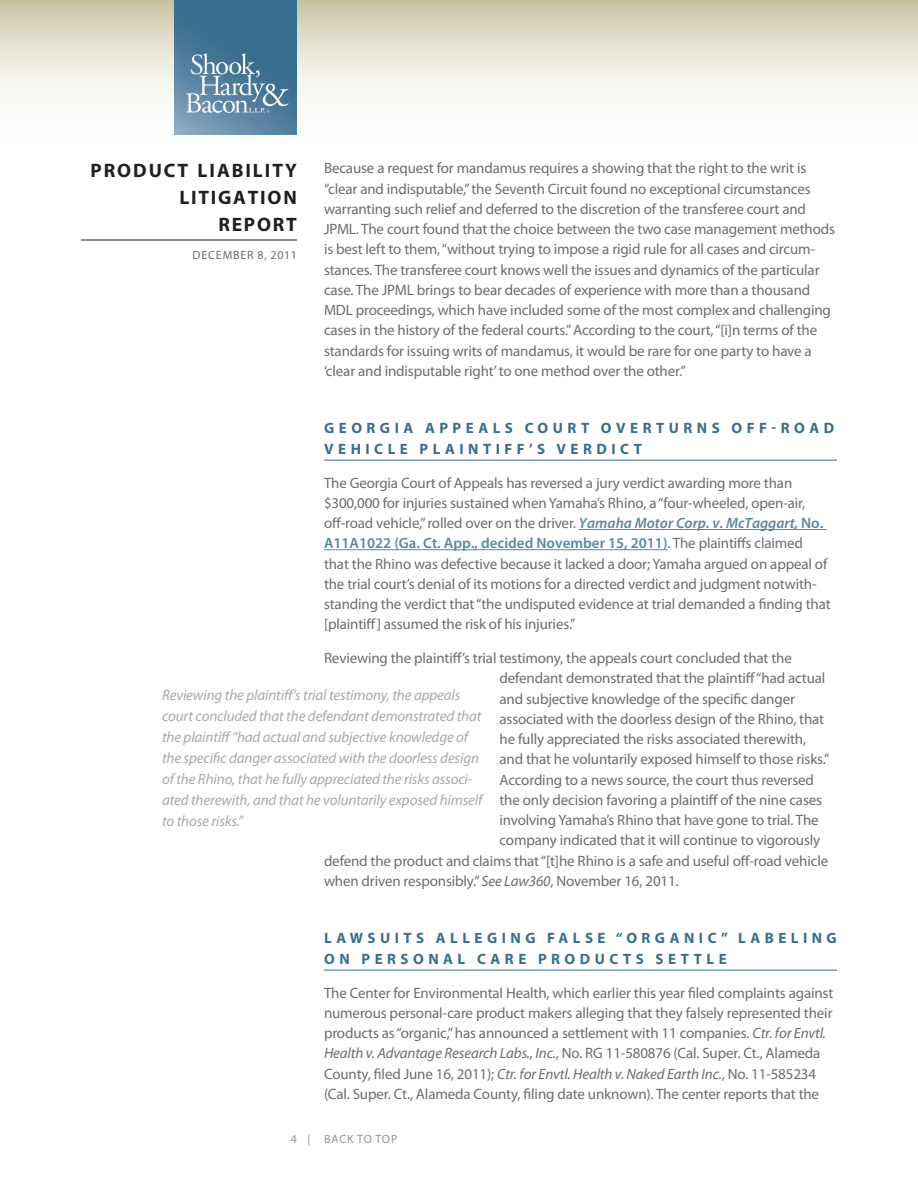
<style>
.page{position:relative;width:918px;height:1188px;background:#fff}
.page>*{position:absolute;margin:0;border:0;box-sizing:border-box;transform-origin:0 0}
.t1{font:700 19.5px/27px "Myriad Pro";letter-spacing:.095em;color:#231f20;text-align:right}
.Body{font:15px/20.2px "Myriad Pro";letter-spacing:-.01em;color:#6c6d70}
.PullQuote{font:italic 15px/21px "Myriad Pro";letter-spacing:-.01em;color:#a8a9ad}
.Head{font:700 15px/21px "Myriad Pro";letter-spacing:.3em;color:#386e8f}
.t2{font:12px "Myriad Pro";letter-spacing:.07em;color:#6c6d70}
.t3{font:12px "Myriad Pro";letter-spacing:.06em;color:#939598}
.s1{font-weight:600;font-style:italic;color:#5c87a1}
.s2{font-weight:600;color:#5c87a1}
.s3{font-style:italic}
</style>
<div class="page">
<svg style="left:0;top:0;width:918px;height:135px"></svg>
<hr style="left:81px;top:240px;width:216px;height:1px;background:#231f20">
<img style="left:175px;top:0;width:122px;height:135px">
<hr style="left:324px;top:460px;width:513px;height:1px;background:#386e8f">
<hr style="left:579px;top:529px;width:247px;height:1px;background:#5c87a1">
<hr style="left:324px;top:549px;width:344px;height:1px;background:#5c87a1">
<hr style="left:324px;top:970px;width:513px;height:1px;background:#386e8f">
<h1 class="t1" style="left:90px;top:156px;width:208px">PRODUCT LIABILITY<br>LITIGATION<br>REPORT</h1>
<p class="t2" style="left:193px;top:248px;width:106px">DECEMBER 8, 2011</p>
<p class="Body" style="left:324px;top:158px;width:513px">Because a request for mandamus requires a showing that the right to the writ is “clear and indisputable,” the Seventh Circuit found no exceptional circumstances warranting such relief and deferred to the discretion of the transferee court and JPML. The court found that the choice between the two case management methods is best left to them, “without trying to impose a rigid rule for all cases and circum&shy;stances. The transferee court knows well the issues and dynamics of the particular case. The JPML brings to bear decades of experience with more than a thousand MDL proceedings, which have included some of the most complex and challenging cases in the history of the federal courts.” According to the court, “[i]n terms of the standards for issuing writs of mandamus, it would be rare for one party to have a ‘clear and indisputable right’ to one method over the other.”</p>
<p class="Head" style="left:324px;top:417px;width:511px">GEORGIA APPEALS COURT OVERTURNS OFF-ROAD<br>VEHICLE PLAINTIFF’S VERDICT</p>
<p class="Body" style="left:324px;top:472px;width:508px">The Georgia Court of Appeals has reversed a jury verdict awarding more than $300,000 for injuries sustained when Yamaha’s Rhino, a “four-wheeled, open-air, off-road vehicle,” rolled over on the driver. <span class="s1">Yamaha Motor Corp. v. McTaggart,</span> <span class="s2">No.<br>A11A1022 (Ga. Ct. App., decided November 15, 2011)</span>. The plaintiffs claimed that the Rhino was defective because it lacked a door; Yamaha argued on appeal of the trial court’s denial of its motions for a directed verdict and judgment notwith&shy;standing the verdict that “the undisputed evidence at trial demanded a finding that [plaintiff] assumed the risk of his injuries.”</p>
<p class="Body" style="left:324px;top:648px;width:469px">Reviewing the plaintiff’s trial testimony, the appeals court concluded that the</p>
<p class="Body" style="left:500px;top:668px;width:327px">defendant demonstrated that the plaintiff “had actual</p>
<p class="Body" style="left:500px;top:688px;width:297px">and subjective knowledge of the specific danger</p>
<p class="Body" style="left:500px;top:708px;width:326px">associated with the doorless design of the Rhino, that</p>
<p class="Body" style="left:500px;top:729px;width:308px">he fully appreciated the risks associated therewith,</p>
<p class="Body" style="left:500px;top:749px;width:331px">and that he voluntarily exposed himself to those risks.”</p>
<p class="Body" style="left:500px;top:769px;width:316px">According to a news source, the court thus reversed</p>
<p class="Body" style="left:500px;top:789px;width:324px">the only decision favoring a plaintiff of the nine cases</p>
<p class="Body" style="left:500px;top:810px;width:321px">involving Yamaha’s Rhino that have gone to trial. The</p>
<p class="Body" style="left:500px;top:830px;width:322px">company indicated that it will continue to vigorously</p>
<p class="Body" style="left:324px;top:850px;width:506px">defend the product and claims that “[t]he Rhino is a safe and useful off-road vehicle</p>
<p class="Body" style="left:324px;top:870px;width:356px">when driven responsibly.” <span class="s3">See Law360</span>, November 16, 2011.</p>
<p class="PullQuote" style="left:162px;top:685px;width:322px">Reviewing the plaintiff’s trial testimony, the appeals court concluded that the defendant demonstrated that the plaintiff “had actual and subjective knowledge of the specific danger associated with the doorless design of the Rhino, that he fully appreciated the risks associ&shy;ated therewith, and that he voluntarily exposed himself to those risks.”</p>
<p class="Head" style="left:324px;top:927px;width:514px">LAWSUITS ALLEGING FALSE “ORGANIC” LABELING<br>ON PERSONAL CARE PRODUCTS SETTLE</p>
<p class="Body" style="left:324px;top:982px;width:511px">The Center for Environmental Health, which earlier this year filed complaints against numerous personal-care product makers alleging that they falsely represented their products as “organic,” has announced a settlement with 11 companies. <span class="s3">Ctr. for Envtl.<br>Health v. Advantage Research Labs., Inc.</span>, No. RG 11-580876 (Cal. Super. Ct., Alameda County, filed June 16, 2011); <span class="s3">Ctr. for Envtl. Health v. Naked Earth Inc.</span>, No. 11-585234 (Cal. Super. Ct., Alameda County, filing date unknown). The center reports that the</p>
<p class="t3" style="left:291px;top:1132px;width:108px">4 | BACK TO TOP</p>
</div>
